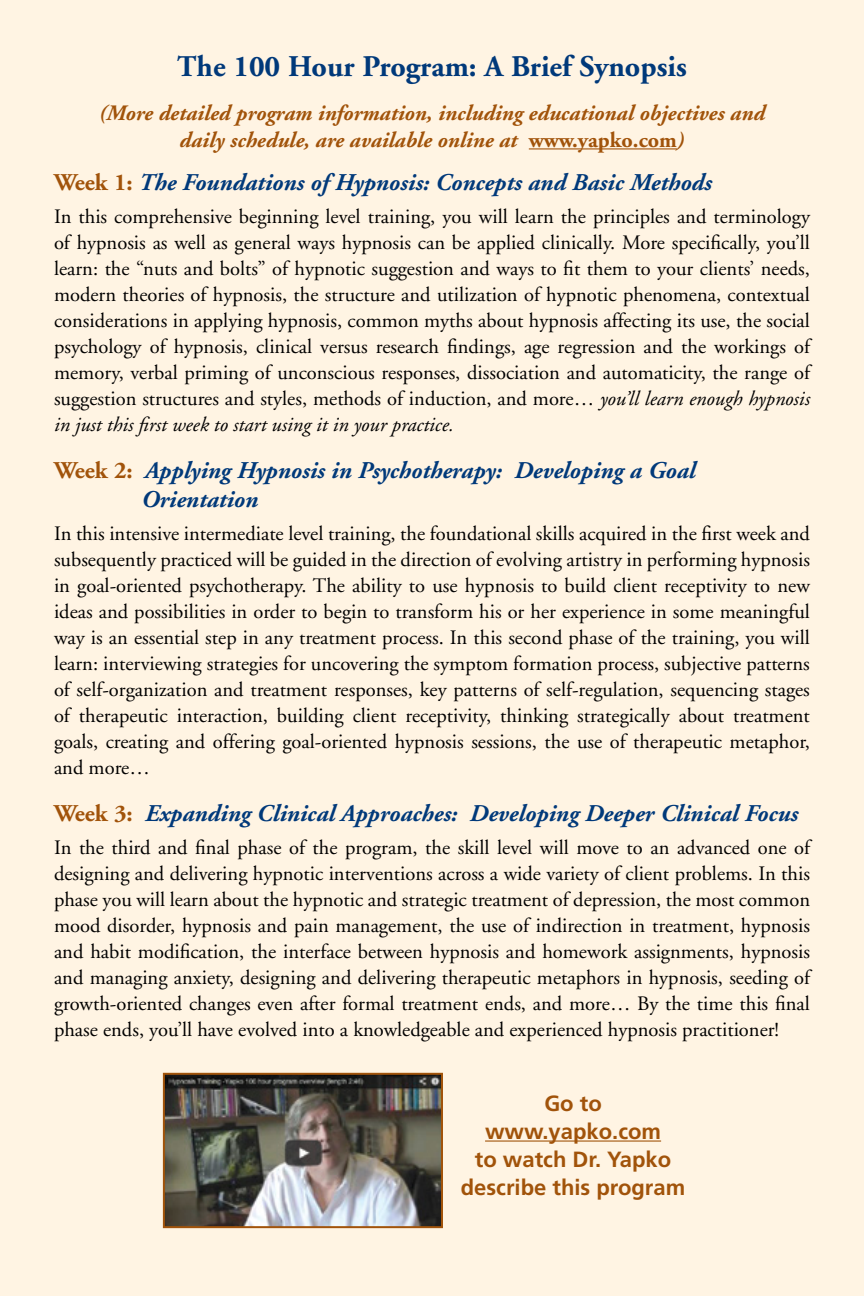
<style>
.page{position:relative;width:864px;height:1296px;background:#fff4e3}
.page>*{position:absolute;margin:0;border:0;box-sizing:border-box;transform-origin:0 0}
.t1{font:700 30px "Adobe Garamond";color:#00397a}
.t2{font:italic 700 24px/28.8px "Adobe Garamond";color:#00397a}
.t3{font:italic 700 22px/26.4px "Adobe Garamond";color:#a1530a;text-align:center}
.t4{font:700 22px/28px "Frutiger";color:#a1530a;text-align:center}
.t5{font:20.4px/26px "Adobe Garamond";color:#000;text-align:justify}
.s1{font-style:normal}
.s2{font-style:normal;color:#a1530a}
.s3{font-style:italic}
</style>
<div class="page">
<hr style="left:529px;top:148px;width:148px;height:1px;background:#a1530a">
<img style="left:166px;top:1076px;width:274px;height:149px">
<div style="left:163px;top:1073px;width:280px;height:155px;border:2px solid #a1530a"></div>
<hr style="left:485px;top:1140px;width:176px;height:2px;background:#a1530a">
<h1 class="t1" style="left:177px;top:50px;width:511px">The 100 Hour Program: A Brief Synopsis</h1>
<p class="t3" style="left:99px;top:101px;width:667px">(More detailed program information, including educational objectives and daily schedule, are available online at <span class="s1">www.yapko.com</span>)</p>
<p class="t2" style="left:54px;top:169px;width:660px"><span class="s2">Week 1:</span> The Foundations of Hypnosis: Concepts and Basic Methods</p>
<p class="t5" style="left:54px;top:204px;width:758px">In this comprehensive beginning level training, you will learn the principles and terminology of hypnosis as well as general ways hypnosis can be applied clinically. More specifically, you’ll learn: the “nuts and bolts” of hypnotic suggestion and ways to fit them to your clients’ needs, modern theories of hypnosis, the structure and utilization of hypnotic phenomena, contextual considerations in applying hypnosis, common myths about hypnosis affecting its use, the social psychology of hypnosis, clinical versus research findings, age regression and the workings of memory, verbal priming of unconscious responses, dissociation and automaticity, the range of suggestion structures and styles, methods of induction, and more… <span class="s3">you’ll learn enough hypnosis in just this first week to start using it in your practice.</span></p>
<p class="t2" style="left:141px;top:457px;width:556px;text-indent:-87px"><span class="s2">Week 2:</span> Applying Hypnosis in Psychotherapy: Developing a Goal<br>Orientation</p>
<p class="t5" style="left:54px;top:521px;width:758px">In this intensive intermediate level training, the foundational skills acquired in the first week and subsequently practiced will be guided in the direction of evolving artistry in performing hypnosis in goal-oriented psychotherapy. The ability to use hypnosis to build client receptivity to new ideas and possibilities in order to begin to transform his or her experience in some meaningful way is an essential step in any treatment process. In this second phase of the training, you will learn: interviewing strategies for uncovering the symptom formation process, subjective patterns of self-organization and treatment responses, key patterns of self-regulation, sequencing stages of therapeutic interaction, building client receptivity, thinking strategically about treatment goals, creating and offering goal-oriented hypnosis sessions, the use of therapeutic metaphor, and more…</p>
<p class="t2" style="left:54px;top:799px;width:746px"><span class="s2">Week 3:</span> Expanding Clinical Approaches: Developing Deeper Clinical Focus</p>
<p class="t5" style="left:54px;top:835px;width:758px">In the third and final phase of the program, the skill level will move to an advanced one of designing and delivering hypnotic interventions across a wide variety of client problems. In this phase you will learn about the hypnotic and strategic treatment of depression, the most common mood disorder, hypnosis and pain management, the use of indirection in treatment, hypnosis and habit modification, the interface between hypnosis and homework assignments, hypnosis and managing anxiety, designing and delivering therapeutic metaphors in hypnosis, seeding of growth-oriented changes even after formal treatment ends, and more… By the time this final phase ends, you’ll have evolved into a knowledgeable and experienced hypnosis practitioner!</p>
<p class="t4" style="left:461px;top:1089px;width:226px">Go to www.yapko.com<br>to watch Dr. Yapko describe this program</p>
</div>
